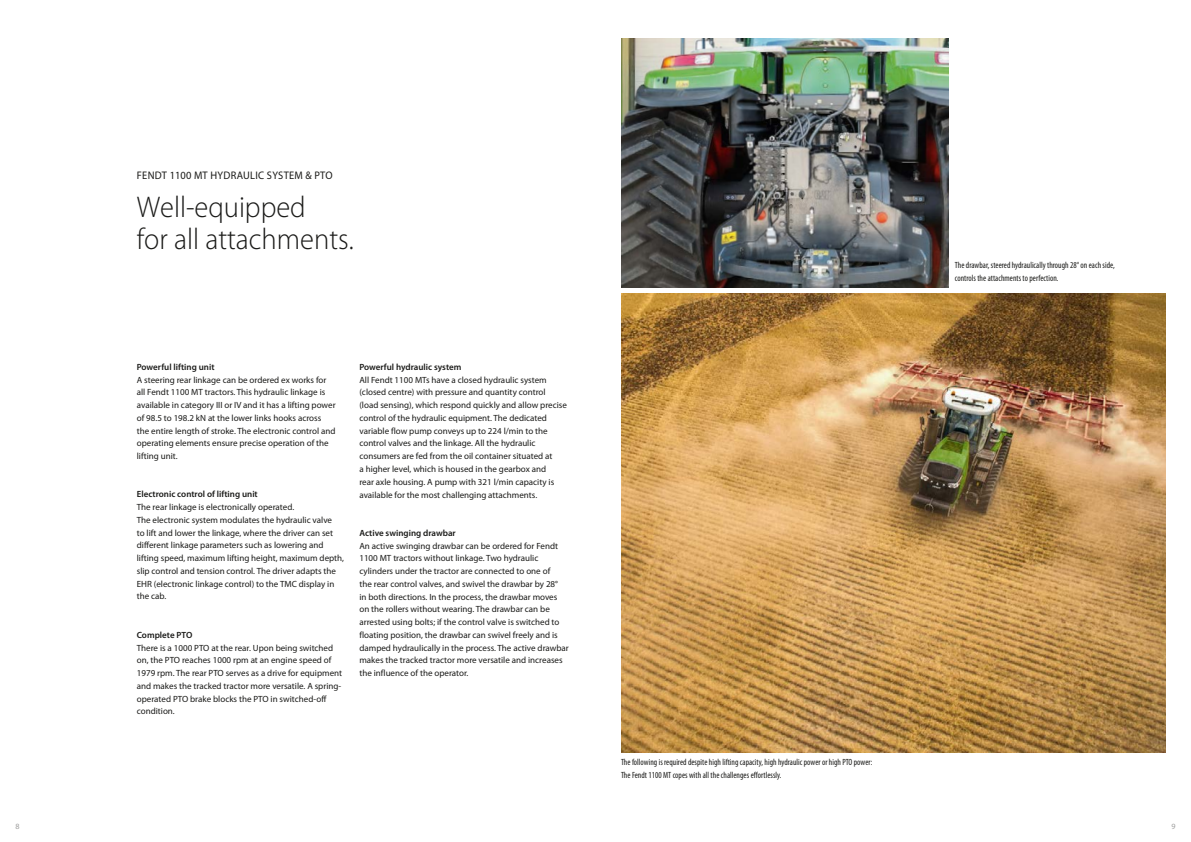
<style>
.page{position:relative;width:1191px;height:842px;background:#fff}
.page>*{position:absolute;margin:0;border:0;box-sizing:border-box;transform-origin:0 0}
.t1{font:300 30px/32px "Myriad Pro";color:#1a1a18;scale:.95 1}
.t2{font:11px "Myriad Pro";letter-spacing:.03em;color:#1a1a18;scale:.95 1}
.t3{font:9px/12.8px "Myriad Pro";color:#1a1a18}
.t4{font:condensed 9px/12.8px "Myriad Pro";letter-spacing:.005em;color:#1a1a18;scale:.95 1}
.t5{font:600 9px "Myriad Pro";color:#1a1a18}
.t6{font:8px "Myriad Pro";color:#9f9f9e}
</style>
<div class="page">
<img style="left:621px;top:293px;width:544px;height:460px">
<img style="left:621px;top:38px;width:328px;height:250px">
<p class="t6" style="left:15px;top:822px;width:6px">8</p>
<p class="t2" style="left:137px;top:168px;width:208px">FENDT 1100 MT HYDRAULIC SYSTEM &amp; PTO</p>
<h1 class="t1" style="left:137px;top:191px;width:230px">Well-equipped<br>for all attachments.</h1>
<p class="t5" style="left:137px;top:361px;width:79px">Powerful lifting unit</p>
<p class="t3" style="left:137px;top:373px;width:200px">A steering rear linkage can be ordered ex works for all Fendt 1100 MT tractors. This hydraulic linkage is available in category III or IV and it has a lifting power of 98.5 to 198.2 kN at the lower links hooks across the entire length of stroke. The electronic control and operating elements ensure precise operation of the lifting unit.</p>
<p class="t5" style="left:137px;top:489px;width:122px">Electronic control of lifting unit</p>
<p class="t3" style="left:137px;top:501px;width:209px">The rear linkage is electronically operated.<br>The electronic system modulates the hydraulic valve<br>to lift and lower the linkage, where the driver can set different linkage parameters such as lowering and lifting speed, maximum lifting height, maximum depth, slip control and tension control. The driver adapts the EHR (electronic linkage control) to the TMC display in the cab.</p>
<p class="t5" style="left:137px;top:629px;width:57px">Complete PTO</p>
<p class="t3" style="left:137px;top:641px;width:207px">There is a 1000 PTO at the rear. Upon being switched on, the PTO reaches 1000 rpm at an engine speed of 1979 rpm. The rear PTO serves as a drive for equipment and makes the tracked tractor more versatile. A spring&shy;operated PTO brake blocks the PTO in switched-off condition.</p>
<p class="t5" style="left:359px;top:361px;width:103px">Powerful hydraulic system</p>
<p class="t3" style="left:359px;top:373px;width:209px">All Fendt 1100 MTs have a closed hydraulic system (closed centre) with pressure and quantity control<br>(load sensing), which respond quickly and allow precise control of the hydraulic equipment. The dedicated variable flow pump conveys up to 224 l/min to the control valves and the linkage. All the hydraulic consumers are fed from the oil container situated at<br>a higher level, which is housed in the gearbox and<br>rear axle housing. A pump with 321 l/min capacity is available for the most challenging attachments.</p>
<p class="t5" style="left:359px;top:527px;width:98px">Active swinging drawbar</p>
<p class="t3" style="left:359px;top:539px;width:211px">An active swinging drawbar can be ordered for Fendt 1100 MT tractors without linkage. Two hydraulic cylinders under the tractor are connected to one of<br>the rear control valves, and swivel the drawbar by 28°<br>in both directions. In the process, the drawbar moves on the rollers without wearing. The drawbar can be arrested using bolts; if the control valve is switched to floating position, the drawbar can swivel freely and is damped hydraulically in the process. The active drawbar makes the tracked tractor more versatile and increases the influence of the operator.</p>
<p class="t4" style="left:621px;top:756px;width:266px">The following is required despite high lifting capacity, high hydraulic power or high PTO power:<br>The Fendt 1100 MT copes with all the challenges effortlessly.</p>
<p class="t4" style="left:955px;top:258px;width:170px">The drawbar, steered hydraulically through 28° on each side, controls the attachments to perfection.</p>
<p class="t6" style="left:1171px;top:822px;width:6px">9</p>
</div>
